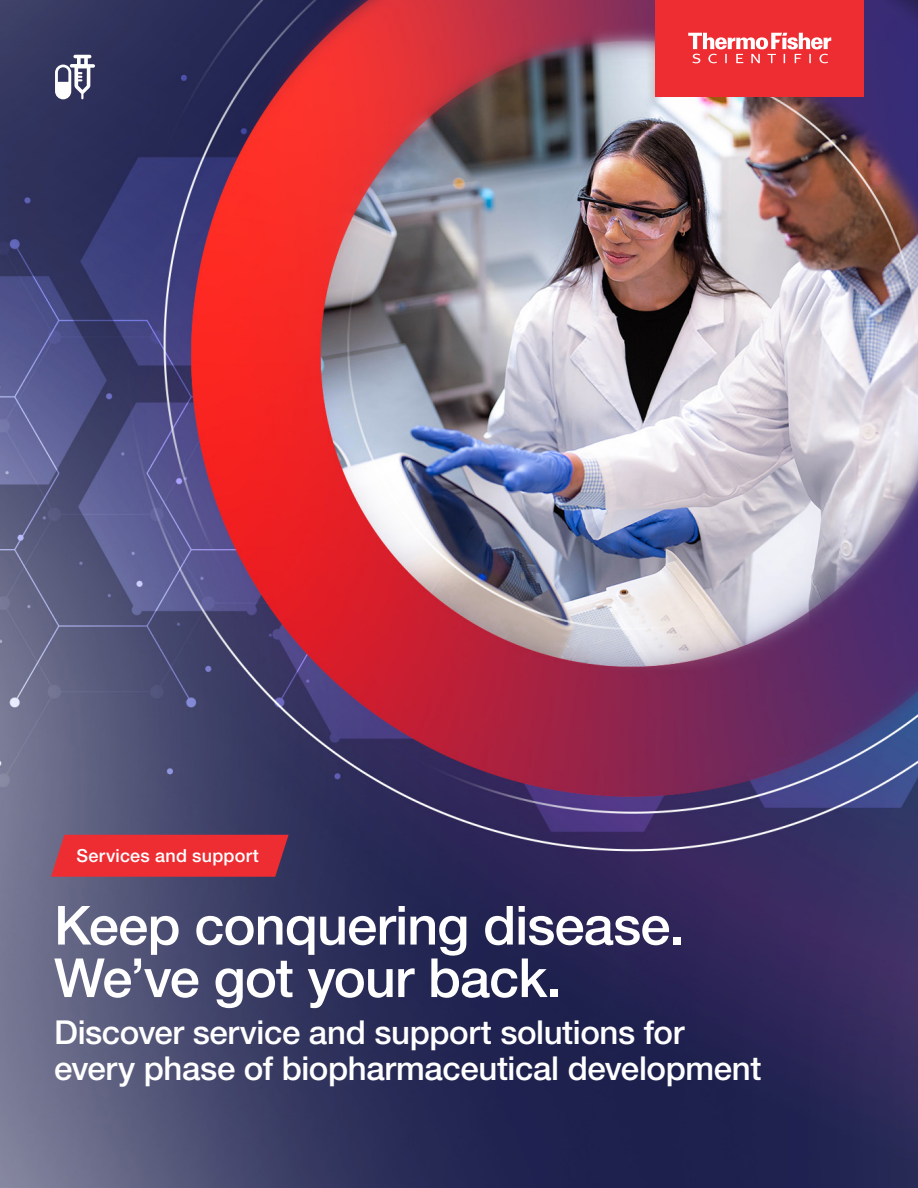
<style>
.page{position:relative;width:918px;height:1188px;background:#fff}
.page>*{position:absolute;margin:0;border:0;box-sizing:border-box;transform-origin:0 0}
.t1{font:500 54px/52.5px "Helvetica Neue LTW1 G";letter-spacing:-.015em;color:#fff}
.SH2{font:500 33px/36px "Helvetica Neue LTW1 G";letter-spacing:-.01em;color:#fff}
.Label_Identifier{font:500 18px "Helvetica Neue LTW1 G";letter-spacing:.01em;color:#fff}
</style>
<div class="page">
<img style="left:0;top:0;width:918px;height:1188px">
<svg style="left:55px;top:55px;width:40px;height:44px"></svg>
<svg style="left:51px;top:835px;width:238px;height:42px;background:#e32f37"></svg>
<div style="left:656px;top:0;width:208px;height:96px;background:#ee2d33"></div>
<svg style="left:688px;top:33px;width:143px;height:30px"></svg>
<p class="Label_Identifier" style="left:77px;top:845px;width:184px">Services and support</p>
<h2 class="t1" style="left:54px;top:899px;width:632px">Keep conquering disease.<br>We’ve got your back.</h2>
<p class="SH2" style="left:54px;top:1014px;width:709px">Discover service and support solutions for every phase of biopharmaceutical development</p>
</div>
